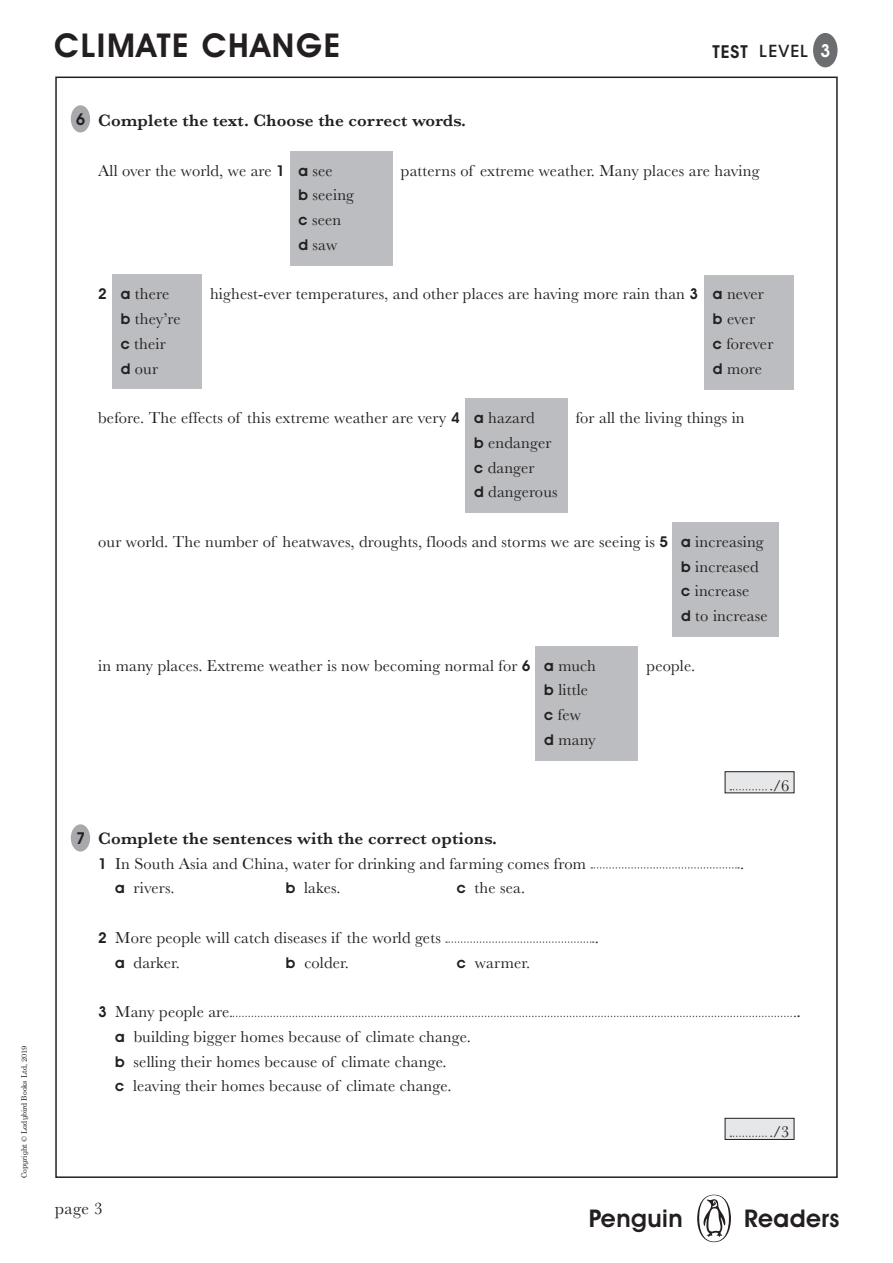
<style>
.page{position:relative;width:893px;height:1263px;background:#fff}
.page>*{position:absolute;margin:0;border:0;box-sizing:border-box;transform-origin:0 0}
.t1{font:600 33px "Avant Garde IT Cby BT";letter-spacing:.05em;color:#231f20}
.t2{font:600 24.6px "Avant Garde IT Cby BT";letter-spacing:.02em;color:#231f20}
._05b_HEADING{font:600 17.25px "Baskerville";letter-spacing:.01em;color:#231f20}
.t3{font:17.25px "Baskerville";color:#231f20}
._05_BODY{font:16.5px "Baskerville";letter-spacing:.01em;color:#231f20}
.t4{font:500 16.5px "ITC Avant Garde Std";letter-spacing:.05em;color:#231f20}
.BODY_TEXT{font:16.5px "Baskerville";color:#231f20}
.BODY_TEXT-2{font:600 16.5px "Avant Garde IT Cby BT";color:#231f20}
._05_BODY-2{font:16.5px "Century Schlbk Penguin Inf";color:#231f20}
._05_BODY-3{font:600 15px "Avant Garde IT Cby BT";color:#231f20}
.t5{font:7.5px "Century Schlbk Penguin Inf";color:#231f20}
.s1{font-weight:600;font-size:17.25px}
.s2{font-family:"Avant Garde IT Cby BT";font-weight:600;font-size:18px;color:#fff}
.s3{font-family:"Avant Garde IT Cby BT";font-weight:600;font-size:15px}
</style>
<div class="page">
<div style="left:697px;top:1195px;width:34px;height:47px;background:#231f20;border-radius:50%"></div>
<svg style="left:699px;top:1195px;width:30px;height:46px"></svg>
<div style="left:813px;top:33px;width:24px;height:34px;background:#6c6d70;border-radius:50%"></div>
<svg style="left:591px;top:867px;width:148px;height:2px"></svg>
<svg style="left:446px;top:941px;width:148px;height:2px"></svg>
<svg style="left:230px;top:1016px;width:565px;height:1px"></svg>
<div style="left:71px;top:105px;width:19px;height:27px;background:#a8a9ad;border-radius:50%"></div>
<div style="left:290px;top:151px;width:102px;height:115px;background:#bcbdc0"></div>
<div style="left:112px;top:275px;width:90px;height:114px;background:#bcbdc0"></div>
<div style="left:466px;top:398px;width:102px;height:115px;background:#bcbdc0"></div>
<div style="left:704px;top:275px;width:90px;height:115px;background:#bcbdc0"></div>
<div style="left:673px;top:522px;width:106px;height:115px;background:#bcbdc0"></div>
<div style="left:536px;top:646px;width:102px;height:114px;background:#bcbdc0"></div>
<div style="left:725px;top:772px;width:69px;height:21px;background:#e6e7e9"></div>
<div style="left:725px;top:771px;width:69px;height:22px;border:1px solid #231f20"></div>
<svg style="left:730px;top:789px;width:42px;height:1px"></svg>
<div style="left:71px;top:824px;width:19px;height:27px;background:#a8a9ad;border-radius:50%"></div>
<div style="left:725px;top:1118px;width:69px;height:21px;background:#e6e7e9"></div>
<div style="left:725px;top:1118px;width:69px;height:22px;border:1px solid #231f20"></div>
<svg style="left:730px;top:1135px;width:42px;height:2px"></svg>
<p class="t5" style="left:19px;top:1178px;width:134px;rotate:-90deg">Copyright © Ladybird Books Ltd, 2019</p>
<h1 class="t1" style="left:54px;top:26px;width:287px">CLIMATE CHANGE</h1>
<p class="t4" style="left:712px;top:41px;width:119px"><span class="s1">TEST</span> LEVEL <span class="s2">3</span></p>
<p class="BODY_TEXT-2" style="left:76px;top:109px;width:11px">6</p>
<p class="_05b_HEADING" style="left:98px;top:108px;width:369px">Complete the text. Choose the correct words.</p>
<p class="_05_BODY" style="left:98px;top:160px;width:188px">All over the world, we are <span class="s3">1</span></p>
<p class="_05_BODY" style="left:401px;top:160px;width:360px">patterns of extreme weather. Many places are having</p>
<p class="_05_BODY" style="left:298px;top:160px;width:36px"><span class="s3">a</span> see</p>
<p class="_05_BODY" style="left:298px;top:184px;width:57px"><span class="s3">b</span> seeing</p>
<p class="_05_BODY" style="left:298px;top:209px;width:44px"><span class="s3">c</span> seen</p>
<p class="_05_BODY" style="left:298px;top:234px;width:40px"><span class="s3">d</span> saw</p>
<p class="_05_BODY-3" style="left:98px;top:285px;width:10px">2</p>
<p class="_05_BODY" style="left:210px;top:283px;width:490px">highest-ever temperatures, and other places are having more rain than <span class="s3">3</span></p>
<p class="_05_BODY" style="left:121px;top:283px;width:50px"><span class="s3">a</span> there</p>
<p class="_05_BODY" style="left:121px;top:308px;width:62px"><span class="s3">b</span> they’re</p>
<p class="_05_BODY" style="left:121px;top:333px;width:47px"><span class="s3">c</span> their</p>
<p class="_05_BODY" style="left:121px;top:358px;width:39px"><span class="s3">d</span> our</p>
<p class="_05_BODY" style="left:713px;top:283px;width:53px"><span class="s3">a</span> never</p>
<p class="_05_BODY" style="left:713px;top:308px;width:44px"><span class="s3">b</span> ever</p>
<p class="_05_BODY" style="left:713px;top:333px;width:62px"><span class="s3">c</span> forever</p>
<p class="_05_BODY" style="left:713px;top:358px;width:51px"><span class="s3">d</span> more</p>
<p class="_05_BODY" style="left:98px;top:407px;width:363px">before. The effects of this extreme weather are very <span class="s3">4</span></p>
<p class="_05_BODY" style="left:576px;top:407px;width:170px">for all the living things in</p>
<p class="_05_BODY" style="left:474px;top:407px;width:62px"><span class="s3">a</span> hazard</p>
<p class="_05_BODY" style="left:474px;top:432px;width:79px"><span class="s3">b</span> endanger</p>
<p class="_05_BODY" style="left:474px;top:457px;width:62px"><span class="s3">c</span> danger</p>
<p class="_05_BODY" style="left:474px;top:481px;width:85px"><span class="s3">d</span> dangerous</p>
<p class="_05_BODY" style="left:98px;top:531px;width:571px">our world. The number of heatwaves, droughts, floods and storms we are seeing is <span class="s3">5</span></p>
<p class="_05_BODY" style="left:681px;top:531px;width:84px"><span class="s3">a</span> increasing</p>
<p class="_05_BODY" style="left:681px;top:556px;width:79px"><span class="s3">b</span> increased</p>
<p class="_05_BODY" style="left:681px;top:580px;width:70px"><span class="s3">c</span> increase</p>
<p class="_05_BODY" style="left:681px;top:605px;width:88px"><span class="s3">d</span> to increase</p>
<p class="_05_BODY" style="left:98px;top:655px;width:434px">in many places. Extreme weather is now becoming normal for <span class="s3">6</span></p>
<p class="_05_BODY" style="left:647px;top:655px;width:50px">people.</p>
<p class="_05_BODY" style="left:544px;top:655px;width:53px"><span class="s3">a</span> much</p>
<p class="_05_BODY" style="left:544px;top:679px;width:45px"><span class="s3">b</span> little</p>
<p class="_05_BODY" style="left:544px;top:704px;width:38px"><span class="s3">c</span> few</p>
<p class="_05_BODY" style="left:544px;top:729px;width:53px"><span class="s3">d</span> many</p>
<p class="BODY_TEXT" style="left:773px;top:775px;width:18px">/6</p>
<p class="BODY_TEXT-2" style="left:76px;top:828px;width:11px">7</p>
<p class="_05b_HEADING" style="left:98px;top:826px;width:400px">Complete the sentences with the correct options.</p>
<p class="_05_BODY" style="left:98px;top:853px;width:489px"><span class="s3">1</span> In South Asia and China, water for drinking and farming comes from</p>
<p class="_05_BODY" style="left:740px;top:853px;width:6px">.</p>
<p class="_05_BODY" style="left:115px;top:877px;width:61px"><span class="s3">a</span> rivers.</p>
<p class="_05_BODY" style="left:286px;top:877px;width:57px"><span class="s3">b</span> lakes.</p>
<p class="_05_BODY" style="left:457px;top:877px;width:70px"><span class="s3">c</span> the sea.</p>
<p class="_05_BODY" style="left:98px;top:927px;width:344px"><span class="s3">2</span> More people will catch diseases if the world gets</p>
<p class="_05_BODY" style="left:595px;top:927px;width:6px">.</p>
<p class="_05_BODY" style="left:115px;top:952px;width:66px"><span class="s3">a</span> darker.</p>
<p class="_05_BODY" style="left:286px;top:952px;width:65px"><span class="s3">b</span> colder.</p>
<p class="_05_BODY" style="left:457px;top:952px;width:75px"><span class="s3">c</span> warmer.</p>
<p class="_05_BODY" style="left:98px;top:1001px;width:133px"><span class="s3">3</span> Many people are</p>
<p class="_05_BODY-2" style="left:796px;top:1001px;width:6px">.</p>
<p class="_05_BODY" style="left:115px;top:1026px;width:357px"><span class="s3">a</span> building bigger homes because of climate change.</p>
<p class="_05_BODY" style="left:115px;top:1051px;width:333px"><span class="s3">b</span> selling their homes because of climate change.</p>
<p class="_05_BODY" style="left:115px;top:1075px;width:338px"><span class="s3">c</span> leaving their homes because of climate change.</p>
<p class="BODY_TEXT" style="left:773px;top:1121px;width:18px">/3</p>
<p class="t3" style="left:55px;top:1197px;width:49px">page 3</p>
<h2 class="t2" style="left:589px;top:1203px;width:96px">Penguin</h2>
<h2 class="t2" style="left:744px;top:1203px;width:97px">Readers</h2>
</div>
